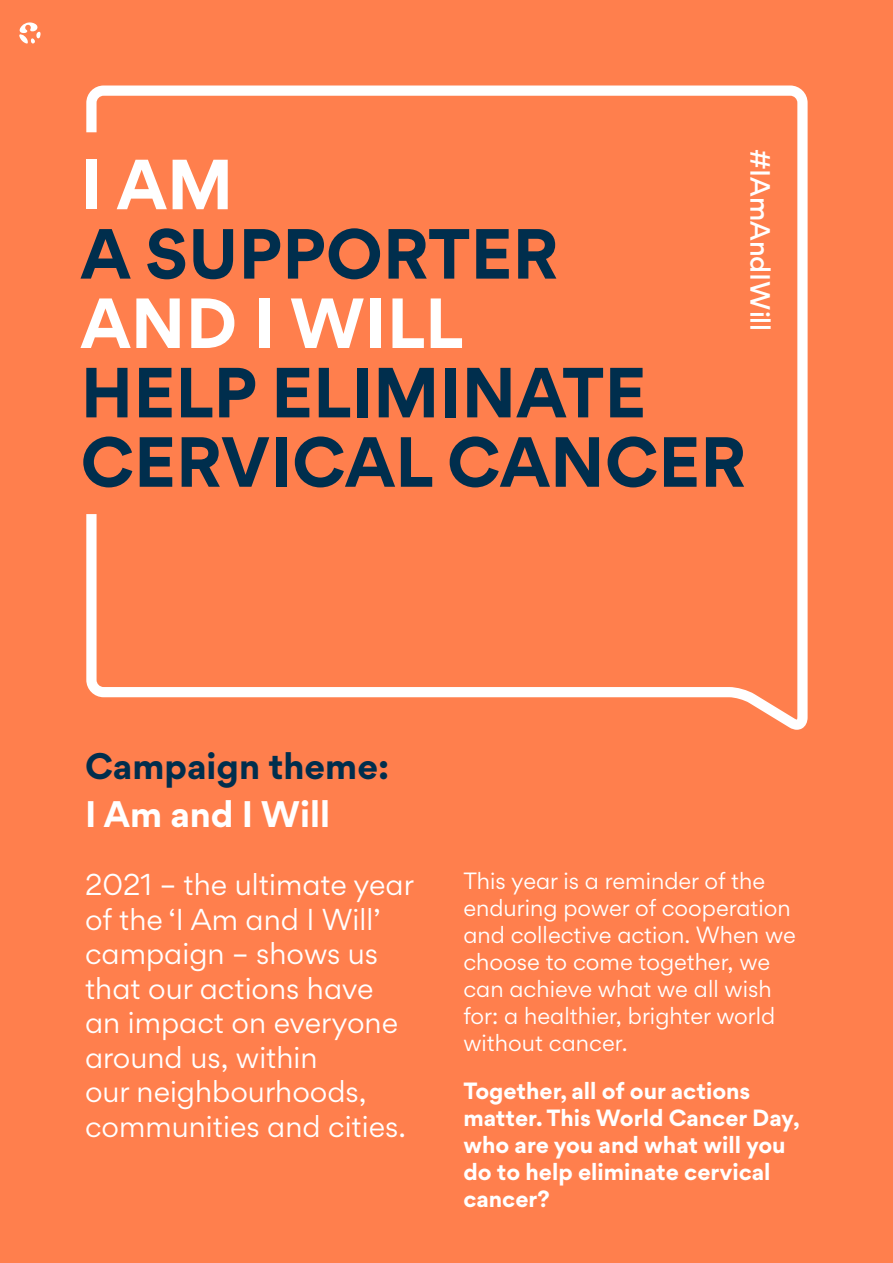
<style>
.page{position:relative;width:893px;height:1263px;background:#ff7f4d}
.page>*{position:absolute;margin:0;border:0;box-sizing:border-box;transform-origin:0 0}
.t1{font:700 63.3px/69.3px "Gordita";color:#002e4d}
.t2{font:700 63.3px "Gordita";color:#fff}
.t3{font:700 33px "Gordita";color:#002e4d}
.t4{font:700 33px "Gordita";color:#fff}
.t5{font:27px/34.5px "Gordita";color:#fff}
.t6{font:500 24.9px "Gordita";color:#fff}
.t7{font:21px/27px "Gordita";color:#fff}
.t8{font:700 21px/27px "Gordita";color:#fff}
</style>
<div class="page">
<svg style="left:86px;top:86px;width:722px;height:644px"></svg>
<svg style="left:19px;top:22px;width:22px;height:22px"></svg>
<p class="t6" style="left:778px;top:149px;width:184px;rotate:90deg">#IAmAndIWill</p>
<h1 class="t2" style="left:81px;top:134px;width:154px">I AM</h1>
<h1 class="t1" style="left:81px;top:219px;width:480px">A SUPPORTER</h1>
<h1 class="t2" style="left:81px;top:273px;width:384px">AND I WILL</h1>
<h1 class="t1" style="left:81px;top:357px;width:667px">HELP ELIMINATE<br>CERVICAL CANCER</h1>
<h2 class="t3" style="left:85px;top:740px;width:306px">Campaign theme:</h2>
<h2 class="t4" style="left:85px;top:788px;width:246px">I Am and I Will</h2>
<p class="t5" style="left:85px;top:867px;width:330px">2021 – the ultimate year of the ‘I Am and I Will’ campaign – shows us that our actions have an impact on everyone around us, within<br>our neighbourhoods, communities and cities.</p>
<p class="t7" style="left:463px;top:866px;width:334px">This year is a reminder of the enduring power of cooperation and collective action. When we choose to come together, we can achieve what we all wish for: a healthier, brighter world without cancer.</p>
<p class="t8" style="left:463px;top:1077px;width:338px">Together, all of our actions matter. This World Cancer Day, who are you and what will you do to help eliminate cervical cancer?</p>
</div>
